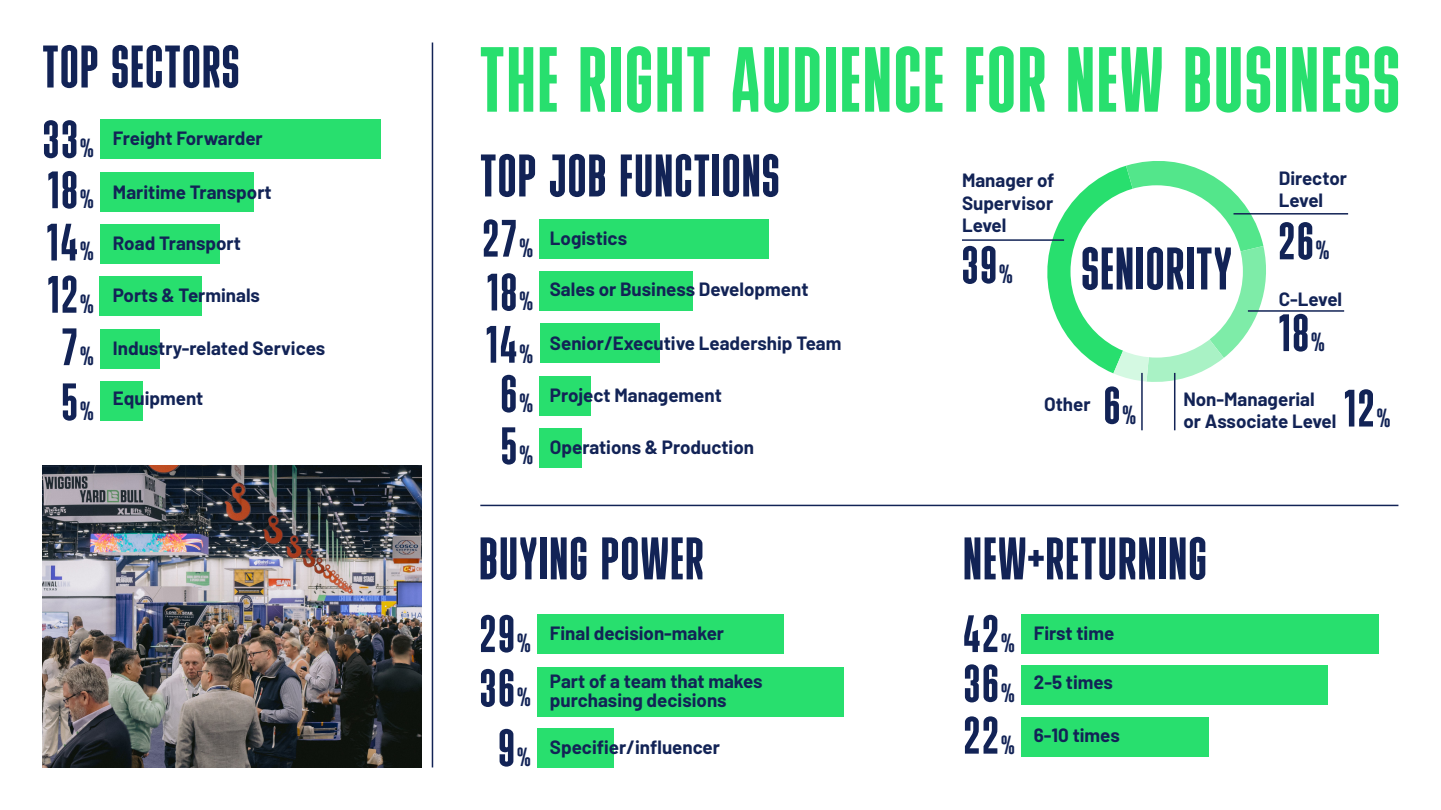
<style>
.page{position:relative;width:1441px;height:810px;background:#fff}
.page>*{position:absolute;margin:0;border:0;box-sizing:border-box;transform-origin:0 0}
.t1{font:92.25px "Bulevar";letter-spacing:.03em;color:#28df6e}
.t2{font:60px "Bulevar";letter-spacing:.03em;color:#122356}
.t3{font:52.5px/50.8px "Bulevar";letter-spacing:.05em;color:#122356}
.t4{font:700 18.75px/22.5px "Barlow";color:#122356}
.s1{font-size:26.25px}
.s2{font-family:"Bulevar";font-weight:400;font-size:52.5px}
.s3{font-family:"Bulevar";font-weight:400;font-size:26.25px}
</style>
<div class="page">
<div style="left:100px;top:119px;width:281px;height:40px;background:#28df6e"></div>
<div style="left:539px;top:219px;width:230px;height:39px;background:#28df6e"></div>
<div style="left:537px;top:614px;width:246px;height:40px;background:#28df6e"></div>
<div style="left:537px;top:728px;width:76px;height:40px;background:#28df6e"></div>
<div style="left:100px;top:172px;width:153px;height:40px;background:#28df6e"></div>
<div style="left:539px;top:271px;width:153px;height:40px;background:#28df6e"></div>
<div style="left:537px;top:667px;width:306px;height:49px;background:#28df6e"></div>
<div style="left:100px;top:224px;width:119px;height:40px;background:#28df6e"></div>
<div style="left:540px;top:323px;width:119px;height:40px;background:#28df6e"></div>
<div style="left:99px;top:276px;width:102px;height:40px;background:#28df6e"></div>
<div style="left:539px;top:376px;width:51px;height:40px;background:#28df6e"></div>
<div style="left:100px;top:329px;width:60px;height:40px;background:#28df6e"></div>
<div style="left:100px;top:381px;width:43px;height:40px;background:#28df6e"></div>
<hr style="left:431px;top:43px;width:2px;height:724px;background:#122356">
<img style="left:43px;top:466px;width:378px;height:301px">
<div style="left:539px;top:428px;width:43px;height:40px;background:#28df6e"></div>
<div style="left:1021px;top:614px;width:357px;height:40px;background:#28df6e"></div>
<div style="left:1021px;top:665px;width:306px;height:40px;background:#28df6e"></div>
<div style="left:1021px;top:717px;width:187px;height:40px;background:#28df6e"></div>
<svg style="left:1047px;top:161px;width:219px;height:223px"></svg>
<div style="left:1070px;top:185px;width:172px;height:173px;background:#fff;border-radius:50%"></div>
<hr style="left:961px;top:239px;width:102px;height:2px;background:#122356">
<hr style="left:1233px;top:213px;width:114px;height:2px;background:#122356">
<hr style="left:1247px;top:310px;width:96px;height:2px;background:#122356">
<hr style="left:1173px;top:373px;width:2px;height:57px;background:#122356">
<hr style="left:1141px;top:373px;width:1px;height:57px;background:#122356">
<hr style="left:480px;top:505px;width:918px;height:1px;background:#122356">
<h2 class="t2" style="left:43px;top:33px;width:198px">TOP SECTORS</h2>
<h1 class="t1" style="left:480px;top:28px;width:920px">THE RIGHT AUDIENCE FOR NEW BUSINESS</h1>
<h3 class="t3" style="left:43px;top:114px;width:52px">33<span class="s1">%</span></h3>
<h3 class="t3" style="left:48px;top:165px;width:48px">18<span class="s1">%</span></h3>
<h3 class="t3" style="left:47px;top:217px;width:49px">14<span class="s1">%</span></h3>
<h3 class="t3" style="left:48px;top:269px;width:48px">12<span class="s1">%</span></h3>
<h3 class="t3" style="left:62px;top:320px;width:33px;line-height:55.1px">7<span class="s1">%<br></span>5<span class="s1">%</span></h3>
<p class="t4" style="left:113px;top:126px;width:151px">Freight Forwarder</p>
<p class="t4" style="left:113px;top:179px;width:160px">Maritime Transport</p>
<p class="t4" style="left:113px;top:231px;width:130px">Road Transport</p>
<p class="t4" style="left:113px;top:283px;width:149px">Ports &amp; Terminals</p>
<p class="t4" style="left:113px;top:336px;width:214px">Industry-related Services</p>
<p class="t4" style="left:113px;top:386px;width:92px">Equipment</p>
<h2 class="t2" style="left:480px;top:142px;width:300px">TOP JOB FUNCTIONS</h2>
<h3 class="t3" style="left:482px;top:213px;width:52px">27<span class="s1">%</span></h3>
<h3 class="t3" style="left:487px;top:267px;width:48px">18<span class="s1">%</span></h3>
<h3 class="t3" style="left:486px;top:319px;width:49px">14<span class="s1">%</span></h3>
<h3 class="t3" style="left:501px;top:369px;width:34px">6<span class="s1">%</span></h3>
<p class="t4" style="left:550px;top:225px;width:79px">Logistics</p>
<p class="t4" style="left:550px;top:277px;width:260px">Sales or Business Development</p>
<p class="t4" style="left:550px;top:331px;width:293px">Senior/Executive Leadership Team</p>
<p class="t4" style="left:550px;top:382px;width:173px">Project Management</p>
<p class="t4" style="left:501px;top:434px;width:254px"><span class="s2">5</span><span class="s3">%</span> Operations &amp; Production</p>
<p class="t4" style="left:961px;top:168px;width:94px;text-align:justify">Manager of Supervisor Level</p>
<p class="t4" style="left:1278px;top:165px;width:70px">Director<br>Level</p>
<h3 class="t3" style="left:1278px;top:195px;width:52px;line-height:91.7px">26<span class="s1">%<br></span>18<span class="s1">%</span></h3>
<h3 class="t3" style="left:961px;top:240px;width:52px">39<span class="s1">%</span></h3>
<h2 class="t2" style="left:1081px;top:235px;width:152px">SENIORITY</h2>
<p class="t4" style="left:1278px;top:286px;width:65px">C-Level</p>
<p class="t4" style="left:1044px;top:392px;width:48px">Other</p>
<h3 class="t3" style="left:1103px;top:380px;width:34px">6<span class="s1">%</span></h3>
<h3 class="t3" style="left:1343px;top:383px;width:48px">12<span class="s1">%</span></h3>
<p class="t4" style="left:1183px;top:386px;width:154px">Non-Managerial or Associate Level</p>
<h2 class="t2" style="left:479px;top:525px;width:225px">BUYING POWER</h2>
<h3 class="t3" style="left:480px;top:577px;width:52px;line-height:114.1px;text-align:center">29<span class="s1">%<br></span>9<span class="s1">%</span></h3>
<h3 class="t3" style="left:480px;top:663px;width:52px">36<span class="s1">%</span></h3>
<p class="t4" style="left:550px;top:621px;width:176px">Final decision-maker</p>
<p class="t4" style="left:550px;top:670px;width:214px;line-height:18.8px">Part of a team that makes purchasing decisions</p>
<p class="t4" style="left:550px;top:735px;width:172px">Specifier/influencer</p>
<h2 class="t2" style="left:963px;top:525px;width:245px">NEW+RETURNING</h2>
<h3 class="t3" style="left:963px;top:609px;width:53px;text-align:justify">42<span class="s1">% </span>36<span class="s1">% </span>22<span class="s1">%</span></h3>
<p class="t4" style="left:1033px;top:621px;width:82px">First time</p>
<p class="t4" style="left:1033px;top:670px;width:81px">2-5 times</p>
<p class="t4" style="left:1033px;top:722px;width:87px">6-10 times</p>
</div>
